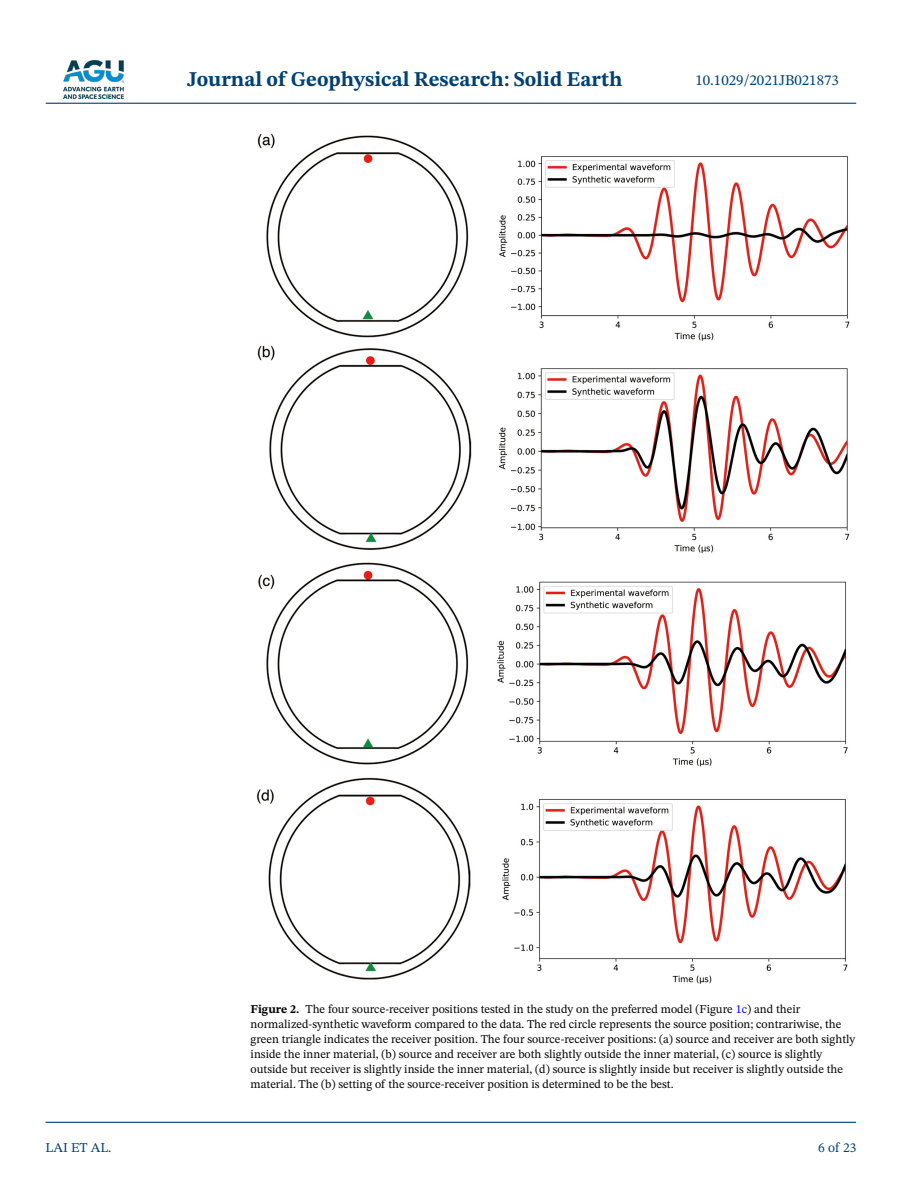
<style>
.page{position:relative;width:902px;height:1183px;background:#fff}
.page>*{position:absolute;margin:0;border:0;box-sizing:border-box;transform-origin:0 0}
.t1{font:700 21px "STIX Two Text";color:#004174}
.t2{font:15px "STIX Two Text";color:#004174}
.t3{font:13.5px "STIX Two Text";color:#004174}
.t4{font:12px/15px "STIX Two Text";color:#000}
.s1{font-weight:700}
.s2{color:#00f}
</style>
<div class="page">
<img style="left:63px;top:60px;width:60px;height:39px">
<hr style="left:46px;top:103px;width:810px;height:1px;background:#004174">
<hr style="left:45px;top:1121px;width:810px;height:1px;background:#004174">
<img style="left:257px;top:134px;width:593px;height:850px">
<h1 class="t1" style="left:187px;top:64px;width:437px">Journal of Geophysical Research: Solid Earth</h1>
<p class="t2" style="left:695px;top:69px;width:145px">10.1029/2021JB021873</p>
<p class="t3" style="left:45px;top:1137px;width:68px">LAI ET AL.</p>
<p class="t4" style="left:250px;top:1001px;width:606px"><span class="s1">Figure 2.</span> The four source-receiver positions tested in the study on the preferred model (Figure <span class="s2">1c</span>) and their normalized-synthetic waveform compared to the data. The red circle represents the source position; contrariwise, the green triangle indicates the receiver position. The four source-receiver positions: (a) source and receiver are both sightly inside the inner material, (b) source and receiver are both slightly outside the inner material, (c) source is slightly outside but receiver is slightly inside the inner material, (d) source is slightly inside but receiver is slightly outside the material. The (b) setting of the source-receiver position is determined to be the best.</p>
<p class="t3" style="left:818px;top:1137px;width:40px">6 of 23</p>
</div>
